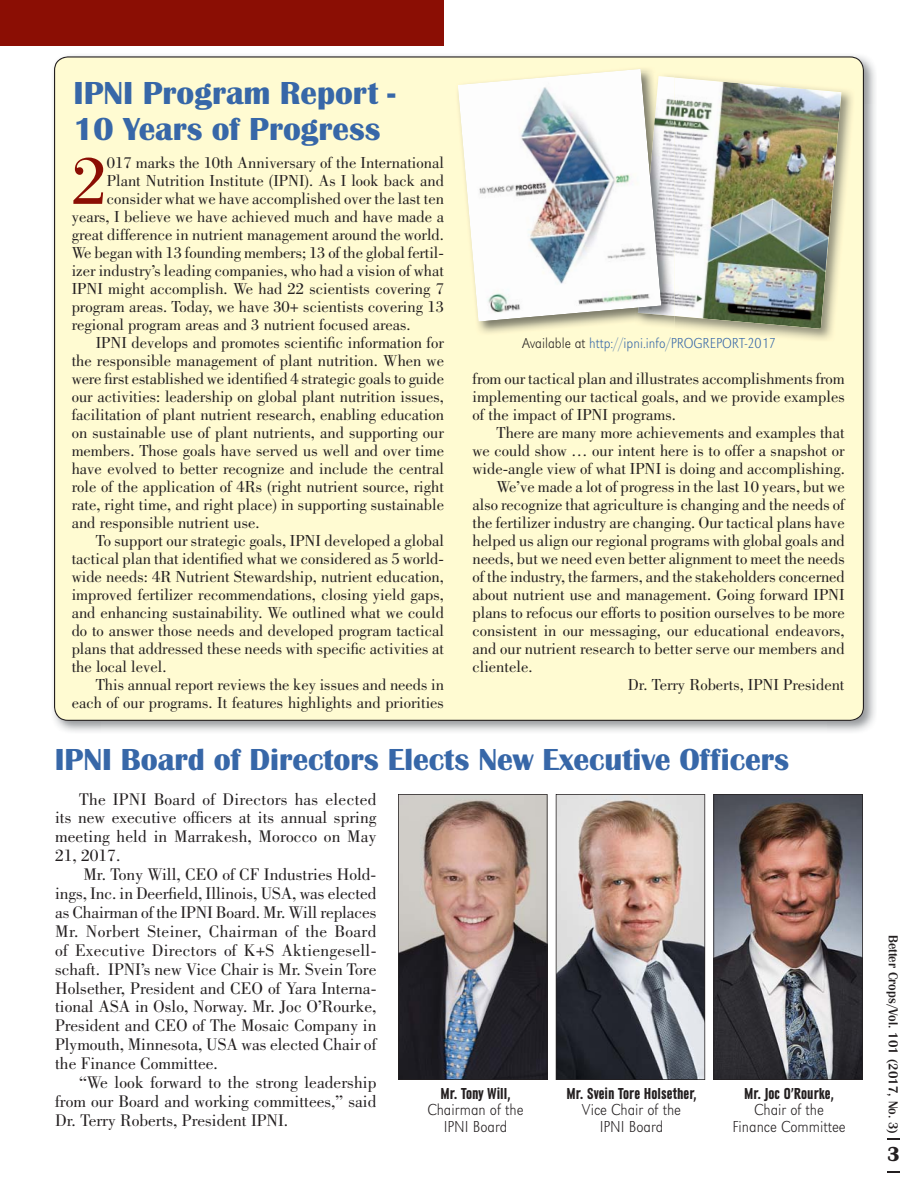
<style>
.page{position:relative;width:918px;height:1188px;background:#fff}
.page>*{position:absolute;margin:0;border:0;box-sizing:border-box;transform-origin:0 0}
.t1{font:70.35px "Bodoni";color:#8b0e04}
.t2{font:700 33px/36px "Britannic T";color:#3767a8}
.t3{font:700 31.5px "Britannic T";color:#3767a8}
.t4{font:700 21px "Britannic T";color:#231f20}
.t5{font:17.4px/18.9px "Bodoni";color:#231f20;text-align:justify}
.t6{font:16.5px/18px "Bodoni";color:#231f20;text-align:justify}
.t7{font:16.5px/16.5px "URW Grotesk T Ext Lig Ext Nar";color:#231f20;text-align:center}
.t8{font:16.5px "URW Grotesk T Bol Con";color:#231f20}
.t9{font:15px "URW Grotesk T Ext Lig Ext Nar";color:#3767a8}
.t10{font:500 13.5px "Britannic T";color:#231f20}
.s1{color:#231f20}
</style>
<div class="page">
<svg style="left:887px;top:1138px;width:13px;height:2px"></svg>
<svg style="left:887px;top:1172px;width:13px;height:1px"></svg>
<div style="left:0;top:0;width:444px;height:46px;background:#8b0e04"></div>
<img style="left:53px;top:55px;width:822px;height:49px">
<img style="left:826px;top:104px;width:49px;height:628px">
<div style="left:54px;top:56px;width:810px;height:665px;background:#fffbd2"></div>
<img style="left:635px;top:73px;width:220px;height:268px">
<img style="left:674px;top:77px;width:168px;height:252px">
<img style="left:455px;top:67px;width:219px;height:268px">
<img style="left:635px;top:73px;width:39px;height:262px">
<img style="left:661px;top:76px;width:13px;height:240px">
<img style="left:458px;top:69px;width:203px;height:253px">
<img style="left:398px;top:794px;width:150px;height:286px">
<img style="left:556px;top:794px;width:149px;height:286px">
<img style="left:713px;top:794px;width:150px;height:286px">
<h2 class="t2" style="left:74px;top:77px;width:324px">IPNI Program Report -<br>10 Years of Progress</h2>
<h1 class="t1" style="left:72px;top:155px;width:37px">2</h1>
<p class="t6" style="left:107px;top:155px;width:339px">017 marks the 10th Anniversary of the International</p>
<p class="t6" style="left:107px;top:173px;width:339px">Plant Nutrition Institute (IPNI). As I look back and</p>
<p class="t6" style="left:107px;top:191px;width:339px">consider what we have accomplished over the last ten</p>
<p class="t6" style="left:72px;top:209px;width:374px">years, I believe we have achieved much and have made a</p>
<p class="t6" style="left:72px;top:227px;width:374px">great difference in nutrient management around the world.</p>
<p class="t6" style="left:72px;top:245px;width:374px">We began with 13 founding members; 13 of the global fertil-</p>
<p class="t6" style="left:72px;top:263px;width:374px">izer industry’s leading companies, who had a vision of what</p>
<p class="t6" style="left:72px;top:281px;width:374px">IPNI might accomplish. We had 22 scientists covering 7</p>
<p class="t6" style="left:72px;top:299px;width:374px">program areas. Today, we have 30+ scientists covering 13</p>
<p class="t6" style="left:72px;top:317px;width:341px">regional program areas and 3 nutrient focused areas.</p>
<p class="t6" style="left:96px;top:335px;width:350px">IPNI develops and promotes scientific information for</p>
<p class="t6" style="left:72px;top:353px;width:374px">the responsible management of plant nutrition. When we</p>
<p class="t6" style="left:72px;top:371px;width:374px">were first established we identified 4 strategic goals to guide</p>
<p class="t6" style="left:72px;top:389px;width:374px">our activities: leadership on global plant nutrition issues,</p>
<p class="t6" style="left:72px;top:407px;width:374px">facilitation of plant nutrient research, enabling education</p>
<p class="t6" style="left:72px;top:425px;width:374px">on sustainable use of plant nutrients, and supporting our</p>
<p class="t6" style="left:72px;top:443px;width:374px">members. Those goals have served us well and over time</p>
<p class="t6" style="left:72px;top:461px;width:374px">have evolved to better recognize and include the central</p>
<p class="t6" style="left:72px;top:479px;width:374px">role of the application of 4Rs (right nutrient source, right</p>
<p class="t6" style="left:72px;top:497px;width:374px">rate, right time, and right place) in supporting sustainable</p>
<p class="t6" style="left:72px;top:515px;width:189px">and responsible nutrient use.</p>
<p class="t6" style="left:96px;top:533px;width:350px">To support our strategic goals, IPNI developed a global</p>
<p class="t6" style="left:72px;top:551px;width:374px">tactical plan that identified what we considered as 5 world-</p>
<p class="t6" style="left:72px;top:569px;width:374px">wide needs: 4R Nutrient Stewardship, nutrient education,</p>
<p class="t6" style="left:72px;top:587px;width:374px">improved fertilizer recommendations, closing yield gaps,</p>
<p class="t6" style="left:72px;top:605px;width:374px">and enhancing sustainability. We outlined what we could</p>
<p class="t6" style="left:72px;top:623px;width:374px">do to answer those needs and developed program tactical</p>
<p class="t6" style="left:72px;top:641px;width:374px">plans that addressed these needs with specific activities at</p>
<p class="t6" style="left:72px;top:659px;width:96px">the local level.</p>
<p class="t6" style="left:96px;top:677px;width:350px">This annual report reviews the key issues and needs in</p>
<p class="t6" style="left:72px;top:695px;width:374px">each of our programs. It features highlights and priorities</p>
<p class="t9" style="left:522px;top:334px;width:255px"><span class="s1">Available at</span> http://ipni.info/PROGREPORT-2017</p>
<p class="t6" style="left:472px;top:371px;width:374px">from our tactical plan and illustrates accomplishments from implementing our tactical goals, and we provide examples of the impact of IPNI programs.</p>
<p class="t6" style="left:496px;top:425px;width:350px">There are many more achievements and examples that</p>
<p class="t6" style="left:472px;top:443px;width:374px">we could show … our intent here is to offer a snapshot or</p>
<p class="t6" style="left:472px;top:461px;width:374px">wide-angle view of what IPNI is doing and accomplishing.</p>
<p class="t6" style="left:496px;top:479px;width:350px">We’ve made a lot of progress in the last 10 years, but we</p>
<p class="t6" style="left:472px;top:497px;width:374px">also recognize that agriculture is changing and the needs of</p>
<p class="t6" style="left:472px;top:515px;width:374px">the fertilizer industry are changing. Our tactical plans have</p>
<p class="t6" style="left:472px;top:533px;width:374px">helped us align our regional programs with global goals and</p>
<p class="t6" style="left:472px;top:551px;width:374px">needs, but we need even better alignment to meet the needs</p>
<p class="t6" style="left:472px;top:569px;width:374px">of the industry, the farmers, and the stakeholders concerned</p>
<p class="t6" style="left:472px;top:587px;width:374px">about nutrient use and management. Going forward IPNI</p>
<p class="t6" style="left:472px;top:605px;width:374px">plans to refocus our efforts to position ourselves to be more</p>
<p class="t6" style="left:472px;top:623px;width:374px">consistent in our messaging, our educational endeavors,</p>
<p class="t6" style="left:472px;top:641px;width:374px">and our nutrient research to better serve our members and</p>
<p class="t6" style="left:472px;top:659px;width:62px">clientele.</p>
<p class="t6" style="left:628px;top:677px;width:218px">Dr. Terry Roberts, IPNI President</p>
<h3 class="t3" style="left:55px;top:748px;width:736px">IPNI Board of Directors Elects New Executive Officers</h3>
<p class="t5" style="left:55px;top:791px;width:323px;text-indent:24px">The IPNI Board of Directors has elected its new executive officers at its annual spring meeting held in Marrakesh, Morocco on May 21, 2017.</p>
<p class="t5" style="left:55px;top:867px;width:323px;text-indent:28px">Mr. Tony Will, CEO of CF Industries Hold&shy;ings, Inc. in Deerfield, Illinois, USA, was elected as Chairman of the IPNI Board. Mr. Will replaces Mr. Norbert Steiner, Chairman of the Board of Executive Directors of K+S Aktiengesell&shy;schaft. IPNI’s new Vice Chair is Mr. Svein Tore Holsether, President and CEO of Yara Interna&shy;tional ASA in Oslo, Norway. Mr. Joc O’Rourke, President and CEO of The Mosaic Company in Plymouth, Minnesota, USA was elected Chair of the Finance Committee.</p>
<p class="t5" style="left:55px;top:1074px;width:323px;text-indent:24px">“We look forward to the strong leadership from our Board and working committees,” said Dr. Terry Roberts, President IPNI.</p>
<p class="t8" style="left:440px;top:1083px;width:72px">Mr. Tony Will,</p>
<p class="t8" style="left:567px;top:1083px;width:132px">Mr. Svein Tore Holsether,</p>
<p class="t7" style="left:582px;top:1101px;width:101px">Vice Chair of the<br>IPNI Board</p>
<p class="t8" style="left:744px;top:1083px;width:91px">Mr. Joc O’Rourke,</p>
<p class="t7" style="left:732px;top:1101px;width:115px">Chair of the<br>Finance Committee</p>
<p class="t7" style="left:427px;top:1101px;width:98px">Chairman of the<br>IPNI Board</p>
<p class="t10" style="left:901px;top:935px;width:200px;rotate:90deg">Better Crops/Vol. 101 (2017, No. 3)</p>
<p class="t4" style="left:887px;top:1147px;width:14px">3</p>
</div>
